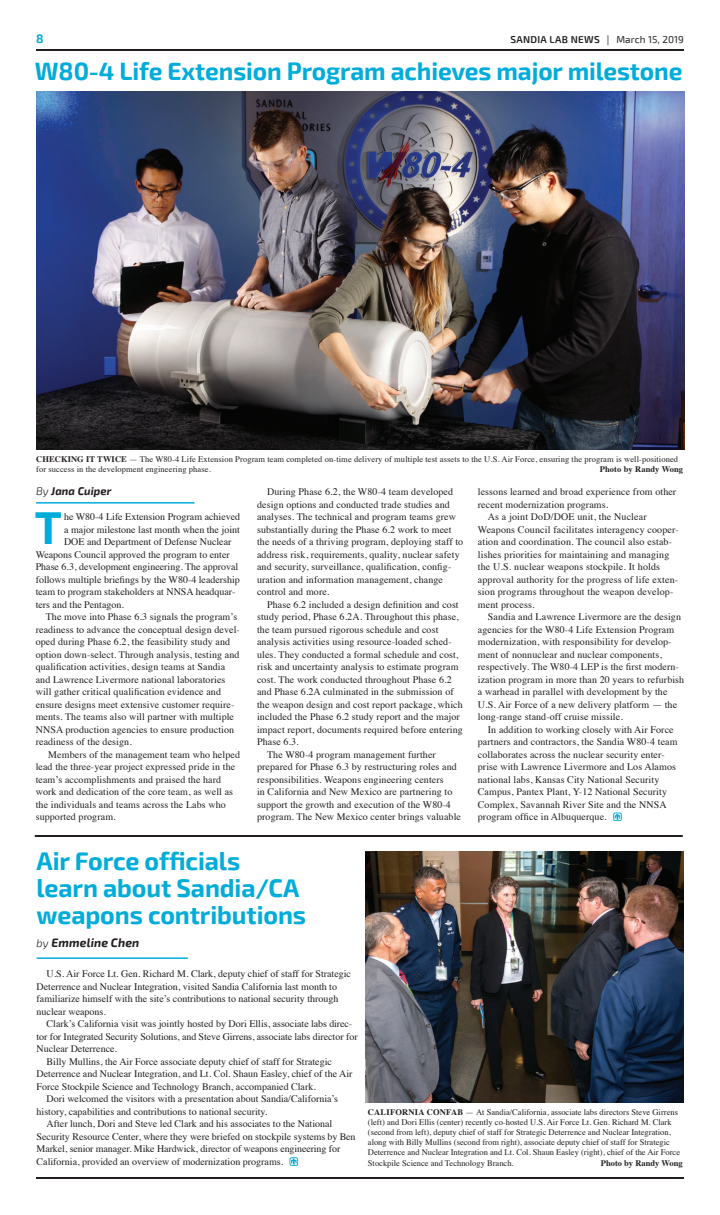
<style>
.page{position:relative;width:720px;height:1215px;background:#fff}
.page>*{position:absolute;margin:0;border:0;box-sizing:border-box;transform-origin:0 0}
.Drop_Caps{font:700 45.1px "Exo 2";color:#00acd9}
.t1{font:700 25px/27px "Exo 2";letter-spacing:-.005em;color:#00acd9}
.t2{font:700 24.5px "Exo 2";letter-spacing:-.005em;color:#00acd9}
.Author_Credits{font:italic 700 12px "Exo 2";letter-spacing:.01em;color:#231f20}
.t3{font:700 12px "Exo 2";color:#00acd9}
.Author_Credits-2{font:italic 700 11px "Exo 2";letter-spacing:.01em;color:#231f20}
.Body{font:10px/12.5px "Times";letter-spacing:.01em;color:#231f20}
.t4{font:600 10px "Exo 2";letter-spacing:.03em;color:#231f20}
.t5{font:8.5px/10.2px "Times";color:#231f20}
.t6{font:700 8.5px "Times";color:#231f20}
.s1{font-family:"Ocean Sans Std";font-weight:400}
.s2{font-weight:400}
.s3{font-weight:700}
.s4{font-weight:300}
.s5{font-weight:300;font-size:11px}
</style>
<div class="page">
<hr style="left:36px;top:1177px;width:648px;height:2px;background:#231f20">
<hr style="left:36px;top:49px;width:648px;height:2px;background:#231f20">
<img style="left:366px;top:852px;width:318px;height:250px">
<svg style="left:289px;top:1157px;width:9px;height:9px"></svg>
<hr style="left:37px;top:957px;width:151px;height:2px;background:#00acd9">
<hr style="left:35px;top:835px;width:648px;height:2px;background:#231f20">
<img style="left:36px;top:91px;width:648px;height:358px">
<hr style="left:36px;top:502px;width:159px;height:2px;background:#00acd9">
<svg style="left:613px;top:812px;width:9px;height:9px"></svg>
<p class="t3" style="left:36px;top:32px;width:9px">8</p>
<p class="t4" style="left:510px;top:34px;width:175px">SANDIA LAB NEWS <span class="s1">|</span> <span class="s2">March 15, 2019</span></p>
<p class="t2" style="left:35px;top:57px;width:649px">W80-4 Life Extension Program achieves major milestone</p>
<p class="t5" style="left:36px;top:453px;width:644px"><span class="s3">CHECKING IT TWICE</span> — The W80-4 Life Extension Program team completed on-time delivery of multiple test assets to the U.S. Air Force, ensuring the program is well-positioned for success in the development engineering phase.</p>
<p class="t6" style="left:600px;top:461px;width:85px">Photo by Randy Wong</p>
<p class="Author_Credits-2" style="left:36px;top:485px;width:77px"><span class="s4">By</span> Jana Cuiper</p>
<p class="Drop_Caps" style="left:35px;top:501px;width:29px">T</p>
<p class="Body" style="left:64px;top:510px;width:178px">he W80-4 Life Extension Program achieved</p>
<p class="Body" style="left:64px;top:522px;width:177px">a major milestone last month when the joint</p>
<p class="Body" style="left:64px;top:535px;width:169px">DOE and Department of Defense Nuclear</p>
<p class="Body" style="left:36px;top:547px;width:196px">Weapons Council approved the program to enter</p>
<p class="Body" style="left:36px;top:560px;width:204px">Phase 6.3, development engineering. The approval</p>
<p class="Body" style="left:36px;top:572px;width:206px">follows multiple briefings by the W80-4 leadership</p>
<p class="Body" style="left:36px;top:585px;width:201px">team to program stakeholders at NNSA headquar-</p>
<p class="Body" style="left:36px;top:597px;width:90px">ters and the Pentagon.</p>
<p class="Body" style="left:36px;top:610px;width:206px;text-indent:10px">The move into Phase 6.3 signals the program’s readiness to advance the conceptual design devel&shy;oped during Phase 6.2, the feasibility study and option down-select. Through analysis, testing and qualification activities, design teams at Sandia and Lawrence Livermore national laboratories will gather critical qualification evidence and ensure designs meet extensive customer require&shy;ments. The teams also will partner with multiple NNSA production agencies to ensure production readiness of the design.</p>
<p class="Body" style="left:36px;top:747px;width:206px;text-indent:13px">Members of the management team who helped lead the three-year project expressed pride in the team’s accomplishments and praised the hard work and dedication of the core team, as well as the individuals and teams across the Labs who supported program.</p>
<p class="Body" style="left:257px;top:485px;width:208px;text-indent:10px">During Phase 6.2, the W80-4 team developed design options and conducted trade studies and analyses. The technical and program teams grew substantially during the Phase 6.2 work to meet the needs of a thriving program, deploying staff to address risk, requirements, quality, nuclear safety and security, surveillance, qualification, config&shy;uration and information management, change control and more.</p>
<p class="Body" style="left:257px;top:597px;width:207px;text-indent:10px">Phase 6.2 included a design definition and cost study period, Phase 6.2A. Throughout this phase, the team pursued rigorous schedule and cost analysis activities using resource-loaded sched&shy;ules. They conducted a formal schedule and cost, risk and uncertainty analysis to estimate program cost. The work conducted throughout Phase 6.2 and Phase 6.2A culminated in the submission of the weapon design and cost report package, which included the Phase 6.2 study report and the major impact report, documents required before entering Phase 6.3.</p>
<p class="Body" style="left:257px;top:747px;width:205px;text-indent:10px">The W80-4 program management further prepared for Phase 6.3 by restructuring roles and responsibilities. Weapons engineering centers<br>in California and New Mexico are partnering to support the growth and execution of the W80-4 program. The New Mexico center brings valuable</p>
<p class="t1" style="left:37px;top:848px;width:271px">Air Force officials learn about Sandia/CA weapons contributions</p>
<p class="Author_Credits" style="left:37px;top:936px;width:104px"><span class="s5">by</span> Emmeline Chen</p>
<p class="Body" style="left:478px;top:485px;width:200px">lessons learned and broad experience from other recent modernization programs.</p>
<p class="Body" style="left:478px;top:510px;width:202px;text-indent:10px">As a joint DoD/DOE unit, the Nuclear Weapons Council facilitates interagency cooper&shy;ation and coordination. The council also estab&shy;lishes priorities for maintaining and managing the U.S. nuclear weapons stockpile. It holds approval authority for the progress of life exten&shy;sion programs throughout the weapon develop&shy;ment process.</p>
<p class="Body" style="left:478px;top:610px;width:208px;text-indent:10px">Sandia and Lawrence Livermore are the design agencies for the W80-4 Life Extension Program modernization, with responsibility for develop&shy;ment of nonnuclear and nuclear components, respectively. The W80-4 LEP is the first modern&shy;ization program in more than 20 years to refurbish a warhead in parallel with development by the U.S. Air Force of a new delivery platform — the long-range stand-off cruise missile.</p>
<p class="Body" style="left:478px;top:722px;width:201px;text-indent:10px">In addition to working closely with Air Force partners and contractors, the Sandia W80-4 team collaborates across the nuclear security enter&shy;prise with Lawrence Livermore and Los Alamos national labs, Kansas City National Security Campus, Pantex Plant, Y-12 National Security Complex, Savannah River Site and the NNSA program office in Albuquerque.</p>
<p class="Body" style="left:37px;top:967px;width:316px;text-indent:10px">U.S. Air Force Lt. Gen. Richard M. Clark, deputy chief of staff for Strategic Deterrence and Nuclear Integration, visited Sandia California last month to familiarize himself with the site’s contributions to national security through nuclear weapons.</p>
<p class="Body" style="left:37px;top:1017px;width:323px;text-indent:10px">Clark’s California visit was jointly hosted by Dori Ellis, associate labs direc&shy;tor for Integrated Security Solutions, and Steve Girrens, associate labs director for<br>Nuclear Deterrence.</p>
<p class="Body" style="left:37px;top:1054px;width:317px;text-indent:10px">Billy Mullins, the Air Force associate deputy chief of staff for Strategic<br>Deterrence and Nuclear Integration, and Lt. Col. Shaun Easley, chief of the Air<br>Force Stockpile Science and Technology Branch, accompanied Clark.</p>
<p class="Body" style="left:37px;top:1092px;width:303px;text-indent:10px">Dori welcomed the visitors with a presentation about Sandia/California’s history, capabilities and contributions to national security.</p>
<p class="Body" style="left:37px;top:1117px;width:321px;text-indent:10px">After lunch, Dori and Steve led Clark and his associates to the National Security Resource Center, where they were briefed on stockpile systems by Ben Markel, senior manager. Mike Hardwick, director of weapons engineering for California, provided an overview of modernization programs.</p>
<p class="t5" style="left:368px;top:1106px;width:314px"><span class="s3">CALIFORNIA CONFAB</span> — At Sandia/California, associate labs directors Steve Girrens (left) and Dori Ellis (center) recently co-hosted U.S. Air Force Lt. Gen. Richard M. Clark (second from left), deputy chief of staff for Strategic Deterrence and Nuclear Integration, along with Billy Mullins (second from right), associate deputy chief of staff for Strategic Deterrence and Nuclear Integration and Lt. Col. Shaun Easley (right), chief of the Air Force Stockpile Science and Technology Branch.</p>
<p class="t6" style="left:601px;top:1155px;width:83px">Photo by Randy Wong</p>
</div>
